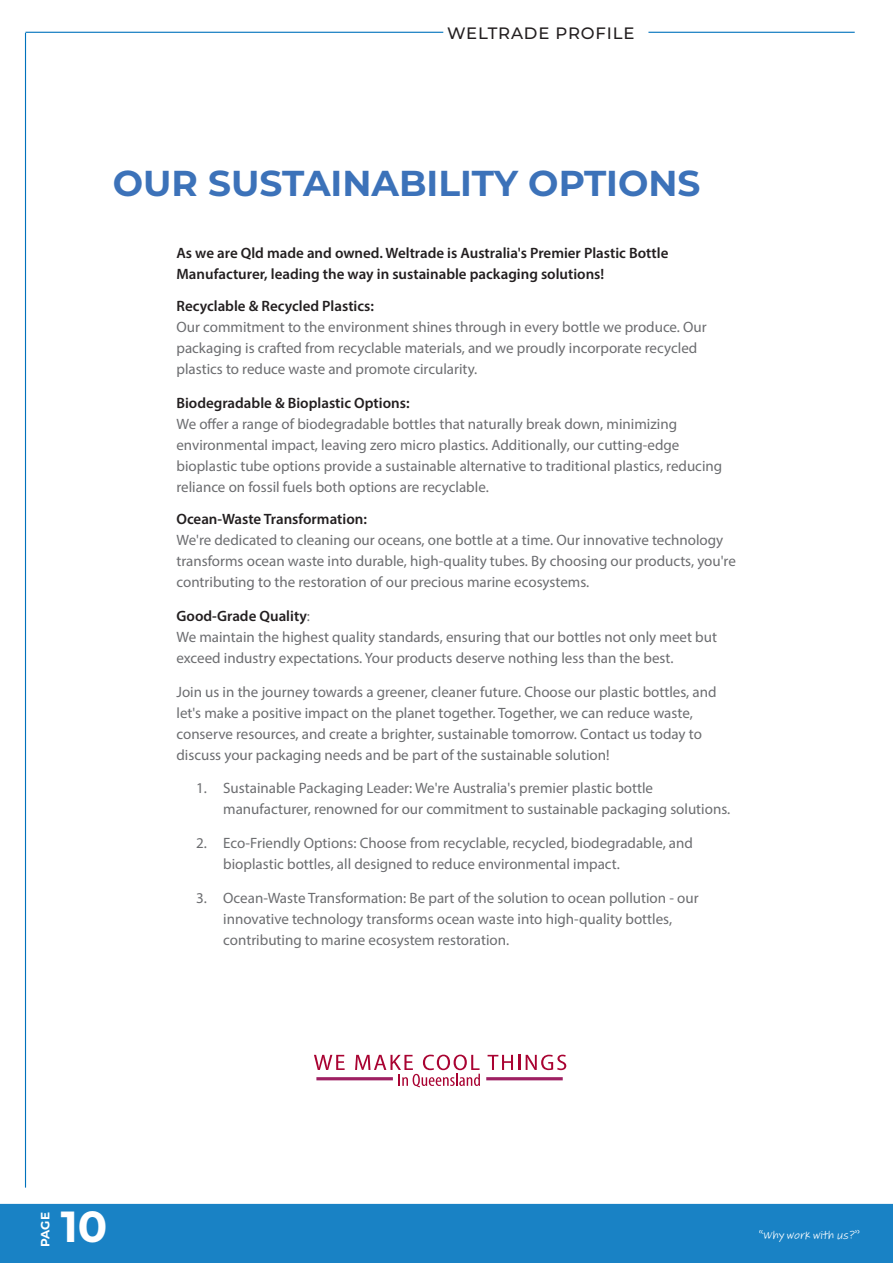
<style>
.page{position:relative;width:893px;height:1263px;background:#fff}
.page>*{position:absolute;margin:0;border:0;box-sizing:border-box;transform-origin:0 0}
.t1{font:700 43.5px "Montserrat";color:#fff}
.t2{font:700 36px "Montserrat";color:#3c72b9}
.t3{font:500 16.5px "Montserrat";letter-spacing:.05em;color:#231f20}
.t4{font:15px/21px "Myriad Pro";color:#6c6d70}
.t5{font:600 15px/21px "Myriad Pro";color:#231f20}
.t6{font:12px "Adobe Handwriting Tiffany";color:#fff}
.t7{font:700 12px "Montserrat";color:#fff}
.s1{font-weight:600;color:#231f20}
</style>
<div class="page">
<svg style="left:314px;top:1055px;width:31px;height:15px"></svg>
<svg style="left:488px;top:1055px;width:32px;height:15px"></svg>
<svg style="left:526px;top:1055px;width:40px;height:15px"></svg>
<svg style="left:355px;top:1054px;width:125px;height:33px"></svg>
<hr style="left:486px;top:1077px;width:77px;height:3px;background:#9e1f62">
<hr style="left:316px;top:1077px;width:77px;height:3px;background:#9e1f62">
<hr style="left:25px;top:33px;width:1px;height:1154px;background:#0072bc">
<div style="left:0;top:1204px;width:893px;height:59px;background:#1982c5"></div>
<hr style="left:26px;top:32px;width:417px;height:1px;background:#0072bc">
<hr style="left:648px;top:32px;width:207px;height:1px;background:#0072bc">
<p class="t3" style="left:447px;top:21px;width:189px">WELTRADE PROFILE</p>
<h2 class="t2" style="left:113px;top:158px;width:589px">OUR SUSTAINABILITY OPTIONS</h2>
<p class="t5" style="left:176px;top:242px;width:493px">As we are Qld made and owned. Weltrade is Australia's Premier Plastic Bottle<br>Manufacturer, leading the way in sustainable packaging solutions!</p>
<p class="t5" style="left:176px;top:295px;width:199px">Recyclable &amp; Recycled Plastics:</p>
<p class="t4" style="left:176px;top:316px;width:532px">Our commitment to the environment shines through in every bottle we produce. Our packaging is crafted from recyclable materials, and we proudly incorporate recycled plastics to reduce waste and promote circularity.</p>
<p class="t5" style="left:176px;top:392px;width:235px">Biodegradable &amp; Bioplastic Options:</p>
<p class="t4" style="left:176px;top:413px;width:547px">We offer a range of biodegradable bottles that naturally break down, minimizing environmental impact, leaving zero micro plastics. Additionally, our cutting-edge bioplastic tube options provide a sustainable alternative to traditional plastics, reducing reliance on fossil fuels both options are recyclable.</p>
<p class="t5" style="left:176px;top:508px;width:192px">Ocean-Waste Transformation:</p>
<p class="t4" style="left:176px;top:529px;width:561px">We're dedicated to cleaning our oceans, one bottle at a time. Our innovative technology transforms ocean waste into durable, high-quality tubes. By choosing our products, you're contributing to the restoration of our precious marine ecosystems.</p>
<p class="t4" style="left:176px;top:605px;width:542px"><span class="s1">Good-Grade Quality</span>:<br>We maintain the highest quality standards, ensuring that our bottles not only meet but exceed industry expectations. Your products deserve nothing less than the best.</p>
<p class="t4" style="left:176px;top:681px;width:541px">Join us in the journey towards a greener, cleaner future. Choose our plastic bottles, and let's make a positive impact on the planet together. Together, we can reduce waste, conserve resources, and create a brighter, sustainable tomorrow. Contact us today to discuss your packaging needs and be part of the sustainable solution!</p>
<p class="t4" style="left:223px;top:778px;width:508px;text-indent:-27px">1. Sustainable Packaging Leader: We're Australia's premier plastic bottle manufacturer, renowned for our commitment to sustainable packaging solutions.</p>
<p class="t4" style="left:223px;top:832px;width:471px;text-indent:-27px">2. Eco-Friendly Options: Choose from recyclable, recycled, biodegradable, and bioplastic bottles, all designed to reduce environmental impact.</p>
<p class="t4" style="left:223px;top:887px;width:477px;text-indent:-27px">3. Ocean-Waste Transformation: Be part of the solution to ocean pollution - our innovative technology transforms ocean waste into high-quality bottles, contributing to marine ecosystem restoration.</p>
<p class="t7" style="left:37px;top:1247px;width:36px;rotate:-90deg">PAGE</p>
<h1 class="t1" style="left:61px;top:1195px;width:48px">10</h1>
<p class="t6" style="left:758px;top:1227px;width:103px">“Why work with us?”</p>
</div>
